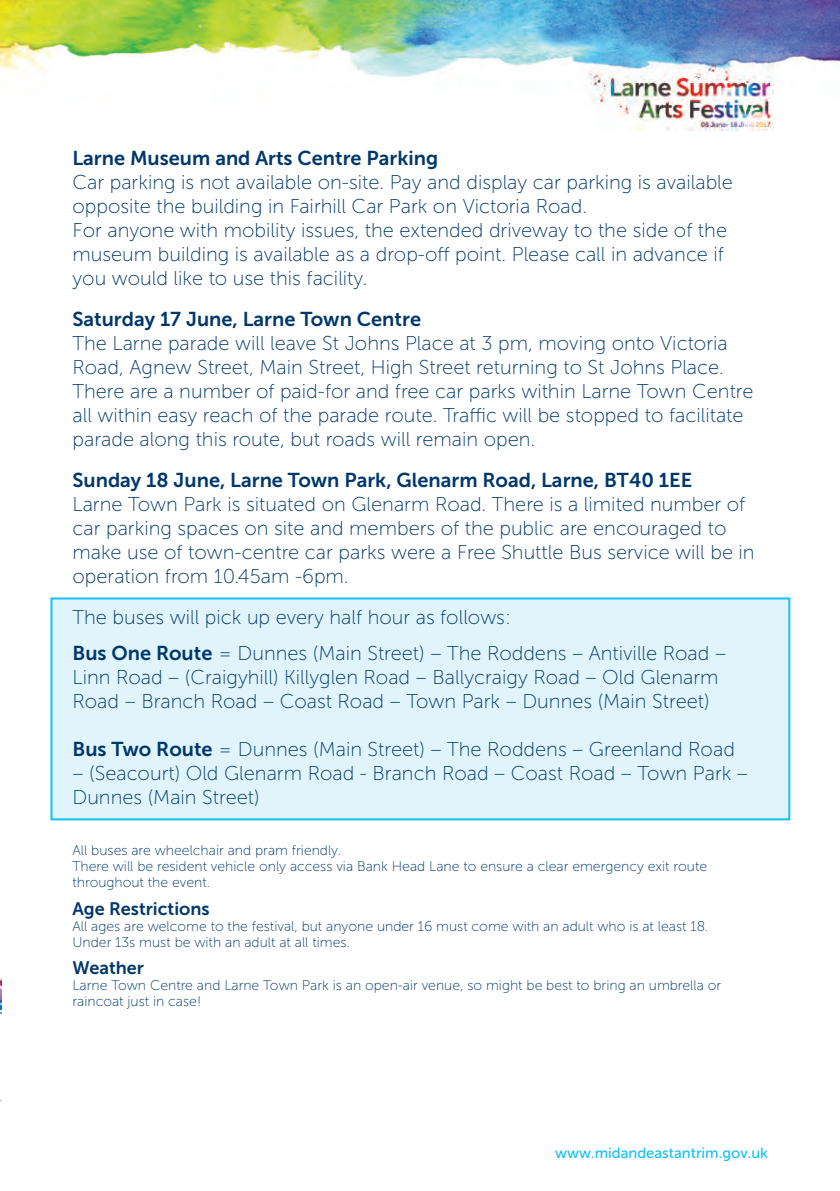
<style>
.page{position:relative;width:840px;height:1191px;background:#fff}
.page>*{position:absolute;margin:0;border:0;box-sizing:border-box;transform-origin:0 0}
.t1{font:20px/24px "Museo Sans 100";color:#00376b}
.t2{font:20px "Museo Sans 700";color:#00376b}
.t3{font:18px "Museo Sans 700";color:#00376b}
.t4{font:14.8px "Museo Sans 500";color:#15c0f2}
.t5{font:14px/16px "Museo Sans 100";color:#00376b}
.s1{font-family:"Museo Sans 700"}
</style>
<div class="page">
<img style="left:0;top:0;width:839px;height:95px">
<img style="left:0;top:979px;width:1px;height:123px">
<div style="left:50px;top:597px;width:739px;height:223px;background:#e0f4fc;border:2px solid #15c0f2"></div>
<img style="left:583px;top:58px;width:189px;height:73px">
<p class="t2" style="left:72px;top:147px;width:367px">Larne Museum and Arts Centre Parking</p>
<p class="t1" style="left:72px;top:171px;width:661px">Car parking is not available on-site. Pay and display car parking is available</p>
<p class="t1" style="left:72px;top:195px;width:516px">opposite the building in Fairhill Car Park on Victoria Road.</p>
<p class="t1" style="left:72px;top:219px;width:655px">For anyone with mobility issues, the extended driveway to the side of the</p>
<p class="t1" style="left:72px;top:243px;width:652px">museum building is available as a drop-off point. Please call in advance if</p>
<p class="t1" style="left:72px;top:267px;width:296px">you would like to use this facility.</p>
<p class="t2" style="left:72px;top:308px;width:350px">Saturday 17 June, Larne Town Centre</p>
<p class="t1" style="left:72px;top:332px;width:656px">The Larne parade will leave St Johns Place at 3 pm, moving onto Victoria</p>
<p class="t1" style="left:72px;top:356px;width:652px">Road, Agnew Street, Main Street, High Street returning to St Johns Place.</p>
<p class="t1" style="left:72px;top:380px;width:682px">There are a number of paid-for and free car parks within Larne Town Centre all within easy reach of the parade route. Traffic will be stopped to facilitate</p>
<p class="t1" style="left:72px;top:428px;width:464px">parade along this route, but roads will remain open.</p>
<p class="t2" style="left:72px;top:469px;width:620px">Sunday 18 June, Larne Town Park, Glenarm Road, Larne, BT40 1EE</p>
<p class="t1" style="left:72px;top:493px;width:674px">Larne Town Park is situated on Glenarm Road. There is a limited number of</p>
<p class="t1" style="left:72px;top:517px;width:655px">car parking spaces on site and members of the public are encouraged to</p>
<p class="t1" style="left:72px;top:541px;width:683px">make use of town-centre car parks were a Free Shuttle Bus service will be in</p>
<p class="t1" style="left:72px;top:565px;width:277px">operation from 10.45am -6pm.</p>
<p class="t1" style="left:72px;top:606px;width:439px">The buses will pick up every half hour as follows:</p>
<p class="t1" style="left:72px;top:641px;width:654px"><span class="s1">Bus One Route</span> = Dunnes (Main Street) – The Roddens – Antiville Road –<br>Linn Road – (Craigyhill) Killyglen Road – Ballycraigy Road – Old Glenarm<br>Road – Branch Road – Coast Road – Town Park – Dunnes (Main Street)</p>
<p class="t1" style="left:72px;top:737px;width:663px"><span class="s1">Bus Two Route</span> = Dunnes (Main Street) – The Roddens – Greenland Road</p>
<p class="t1" style="left:72px;top:761px;width:676px">– (Seacourt) Old Glenarm Road - Branch Road – Coast Road – Town Park –<br>Dunnes (Main Street)</p>
<p class="t5" style="left:72px;top:842px;width:270px">All buses are wheelchair and pram friendly.</p>
<p class="t5" style="left:72px;top:858px;width:635px">There will be resident vehicle only access via Bank Head Lane to ensure a clear emergency exit route throughout the event.</p>
<p class="t3" style="left:72px;top:898px;width:139px">Age Restrictions</p>
<p class="t5" style="left:72px;top:918px;width:636px">All ages are welcome to the festival, but anyone under 16 must come with an adult who is at least 18.</p>
<p class="t5" style="left:72px;top:934px;width:279px">Under 13s must be with an adult at all times.</p>
<p class="t3" style="left:72px;top:957px;width:73px">Weather</p>
<p class="t5" style="left:72px;top:977px;width:650px">Larne Town Centre and Larne Town Park is an open-air venue, so might be best to bring an umbrella or raincoat just in case!</p>
<p class="t4" style="left:555px;top:1144px;width:214px">www.midandeastantrim.gov.uk</p>
</div>
